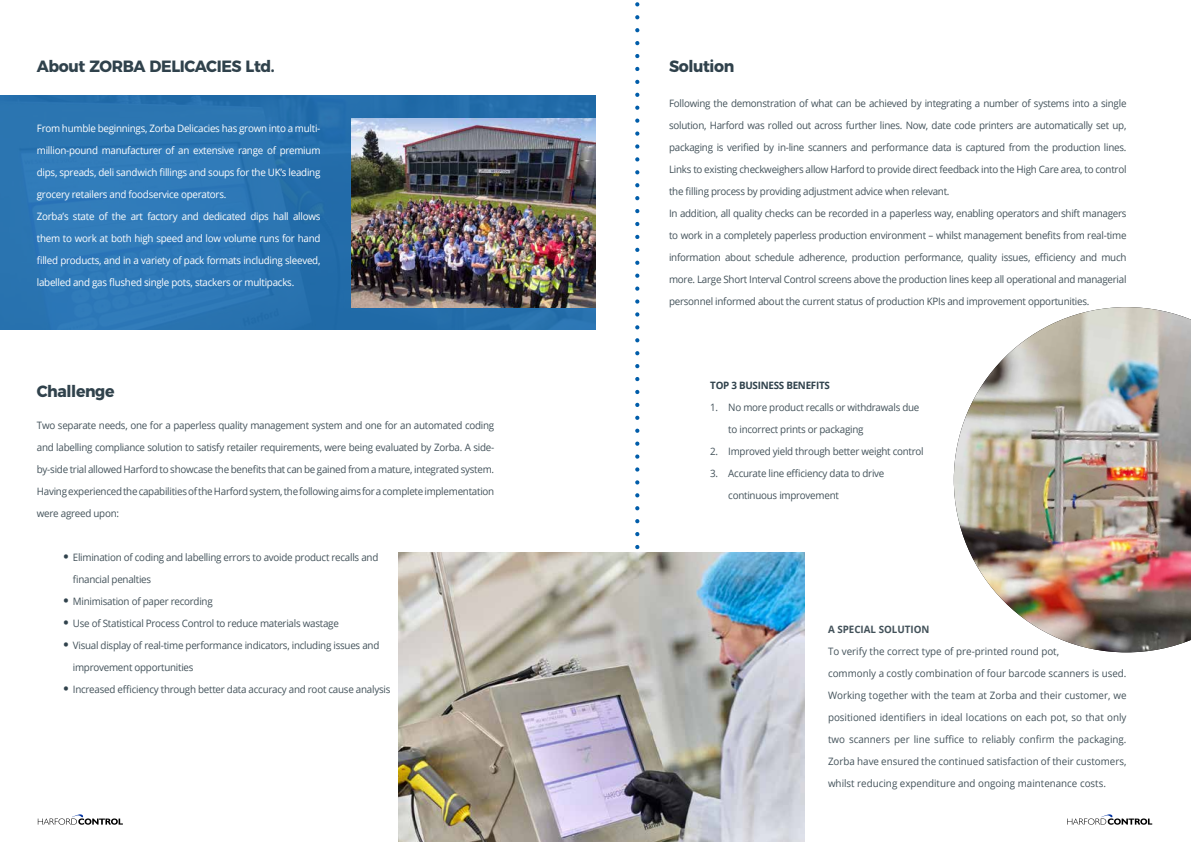
<style>
.page{position:relative;width:1191px;height:842px;background:#fff}
.page>*{position:absolute;margin:0;border:0;box-sizing:border-box;transform-origin:0 0}
.t1{font:700 16.3px "Montserrat";letter-spacing:-.025em;color:#30424c;scale:.96 1}
.t2{font:10.2px/22px "Open Sans";letter-spacing:-.025em;color:#43525a;scale:.96 1}
.t3{font:10.2px/22px "Open Sans";letter-spacing:-.025em;color:#fff;scale:.96 1}
.t4{font:10.2px/22px "Open Sans";color:#43525a;scale:.96 1}
.t5{font:700 10.2px "Open Sans";letter-spacing:-.025em;color:#30424c;scale:.96 1}
.t6{font:700 10.2px "Open Sans";color:#43525a;scale:.96 1}
.s1{font-family:"Montserrat";font-weight:700;font-size:16.3px;color:#30424c}
</style>
<div class="page">
<div style="left:0;top:96px;width:595px;height:234px;background:#2b75b2"></div>
<img style="left:352px;top:119px;width:243px;height:188px">
<svg style="left:635px;top:2px;width:4px;height:548px"></svg>
<img style="left:398px;top:552px;width:407px;height:290px">
<img style="left:953px;top:307px;width:238px;height:345px">
<svg style="left:38px;top:814px;width:85px;height:11px"></svg>
<svg style="left:1067px;top:814px;width:85px;height:11px"></svg>
<h1 class="t1" style="left:37px;top:53px;width:249px">About ZORBA DELICACIES Ltd.</h1>
<p class="t3" style="left:37px;top:117px;width:297px">From humble beginnings, Zorba Delicacies has grown into a multi&shy;million-pound manufacturer of an extensive range of premium dips, spreads, deli sandwich fillings and soups for the UK’s leading grocery retailers and foodservice operators.<br>Zorba’s state of the art factory and dedicated dips hall allows them to work at both high speed and low volume runs for hand filled products, and in a variety of pack formats including sleeved, labelled and gas flushed single pots, stackers or multipacks.</p>
<h1 class="t1" style="left:37px;top:378px;width:82px">Challenge</h1>
<p class="t2" style="left:37px;top:414px;width:478px;text-align:justify">Two separate needs, one for a paperless quality management system and one for an automated coding and labelling compliance solution to satisfy retailer requirements, were being evaluated by Zorba. A side&shy;by-side trial allowed Harford to showcase the benefits that can be gained from a mature, integrated system.<br>Having experienced the capabilities of the Harford system, the following aims for a complete implementation were agreed upon:</p>
<p class="t2" style="left:73px;top:546px;width:320px;text-indent:-9px"><span class="s1">•</span> Elimination of coding and labelling errors to avoide product recalls and financial penalties</p>
<p class="t2" style="left:63px;top:590px;width:157px"><span class="s1">•</span> Minimisation of paper recording</p>
<p class="t2" style="left:63px;top:612px;width:288px"><span class="s1">•</span> Use of Statistical Process Control to reduce materials wastage</p>
<p class="t2" style="left:73px;top:634px;width:321px;text-indent:-9px"><span class="s1">•</span> Visual display of real-time performance indicators, including issues and improvement opportunities</p>
<p class="t2" style="left:63px;top:678px;width:342px"><span class="s1">•</span> Increased efficiency through better data accuracy and root cause analysis</p>
<h1 class="t1" style="left:669px;top:53px;width:69px">Solution</h1>
<p class="t2" style="left:669px;top:92px;width:478px">Following the demonstration of what can be achieved by integrating a number of systems into a single solution, Harford was rolled out across further lines. Now, date code printers are automatically set up, packaging is verified by in-line scanners and performance data is captured from the production lines.<br>Links to existing checkweighers allow Harford to provide direct feedback into the High Care area, to control the filling process by providing adjustment advice when relevant.<br>In addition, all quality checks can be recorded in a paperless way, enabling operators and shift managers to work in a completely paperless production environment – whilst management benefits from real-time information about schedule adherence, production performance, quality issues, efficiency and much more. Large Short Interval Control screens above the production lines keep all operational and managerial personnel informed about the current status of production KPIs and improvement opportunities.</p>
<p class="t5" style="left:710px;top:378px;width:126px">TOP 3 BUSINESS BENEFITS</p>
<p class="t2" style="left:728px;top:396px;width:201px;text-indent:-18px">1. No more product recalls or withdrawals due to incorrect prints or packaging</p>
<p class="t2" style="left:710px;top:440px;width:224px">2. Improved yield through better weight control</p>
<p class="t2" style="left:728px;top:462px;width:164px;text-indent:-18px">3. Accurate line efficiency data to drive continuous improvement</p>
<p class="t6" style="left:828px;top:622px;width:107px">A SPECIAL SOLUTION</p>
<p class="t4" style="left:828px;top:640px;width:312px">To verify the correct type of pre-printed round pot,<br>commonly a costly combination of four barcode scanners is used.<br>Working together with the team at Zorba and their customer, we positioned identifiers in ideal locations on each pot, so that only two scanners per line suffice to reliably confirm the packaging.<br>Zorba have ensured the continued satisfaction of their customers, whilst reducing expenditure and ongoing maintenance costs.</p>
</div>
